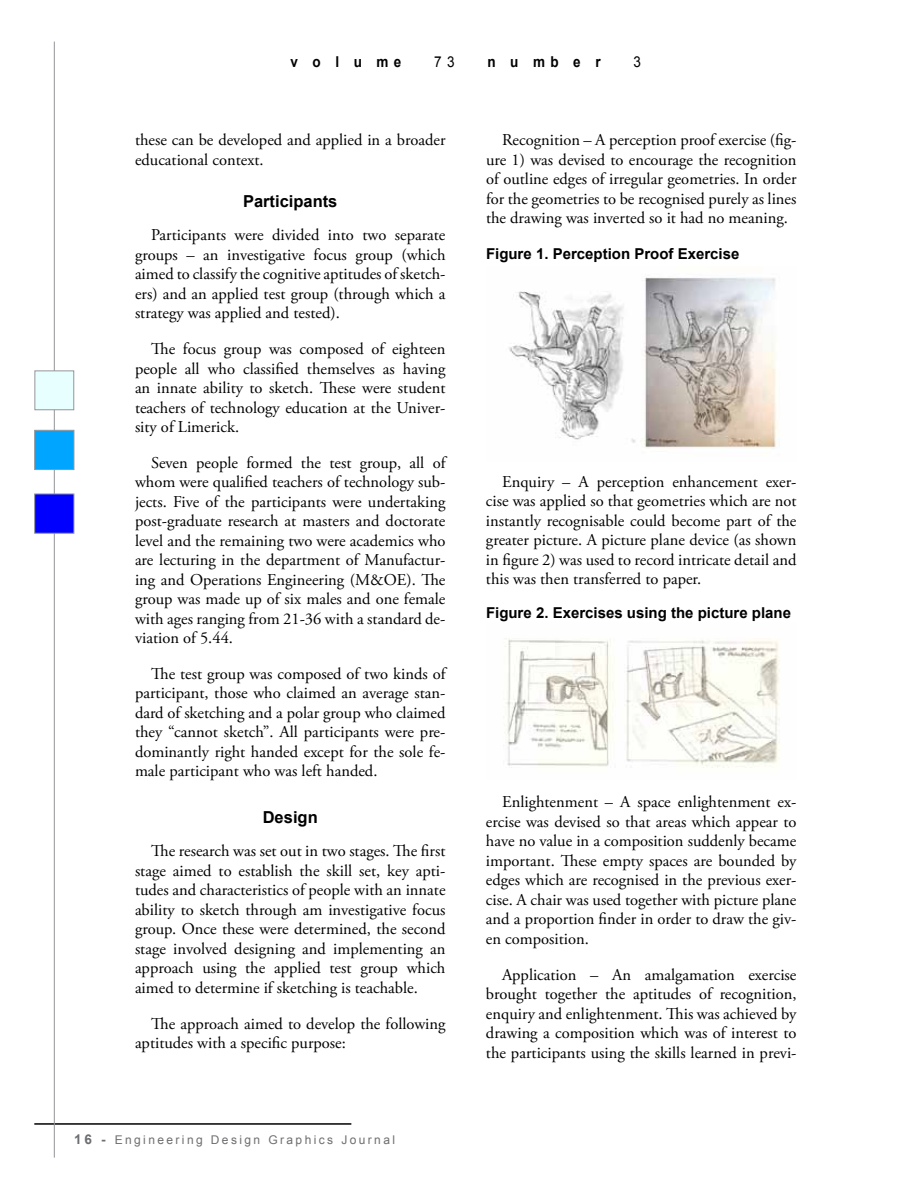
<style>
.page{position:relative;width:918px;height:1188px;background:#fff}
.page>*{position:absolute;margin:0;border:0;box-sizing:border-box;transform-origin:0 0}
.t1{font:16.5px/19.5px "Adobe Garamond Pro";color:#000;text-align:justify}
.t2{font:700 16.5px "Arial";color:#000}
.t3{font:700 15px "Arial";color:#000}
.t4{font:700 15px "Arial";color:#000;scale:.9 1}
.t5{font:15px "Arial";color:#000;scale:.9 1}
.t6{font:12px "Arial";letter-spacing:.2em;color:#6d6e71}
.s1{font-weight:700;font-size:13.5px}
</style>
<div class="page">
<hr style="left:34px;top:1123px;width:317px;height:2px;background:#000">
<hr style="left:54px;top:42px;width:1px;height:1116px;background:#939598">
<div style="left:34px;top:494px;width:40px;height:40px;background:#00f;border:1px solid #939598"></div>
<div style="left:34px;top:430px;width:40px;height:40px;background:#00a5ff;border:1px solid #939598"></div>
<div style="left:34px;top:370px;width:40px;height:40px;background:#e8ffff;border:1px solid #939598"></div>
<img style="left:509px;top:277px;width:269px;height:172px">
<img style="left:503px;top:638px;width:277px;height:130px">
<p class="t4" style="left:291px;top:54px;width:125px">volume</p>
<p class="t5" style="left:434px;top:54px;width:24px">7 3</p>
<p class="t4" style="left:488px;top:54px;width:127px">number</p>
<p class="t5" style="left:633px;top:54px;width:10px">3</p>
<p class="t1" style="left:135px;top:131px;width:312px">these can be developed and applied in a broader educational context.</p>
<p class="t2" style="left:243px;top:192px;width:96px">Participants</p>
<p class="t1" style="left:135px;top:226px;width:312px;text-indent:16px">Participants were divided into two separate groups – an investigative focus group (which aimed to classify the cognitive aptitudes of sketch&shy;ers) and an applied test group (through which a strategy was applied and tested).</p>
<p class="t1" style="left:135px;top:340px;width:312px;text-indent:16px">The focus group was composed of eighteen people all who classified themselves as having an innate ability to sketch. These were student teachers of technology education at the Univer&shy;sity of Limerick.</p>
<p class="t1" style="left:135px;top:453px;width:312px;text-indent:16px">Seven people formed the test group, all of whom were qualified teachers of technology sub&shy;jects. Five of the participants were undertaking post-graduate research at masters and doctorate level and the remaining two were academics who are lecturing in the department of Manufactur&shy;ing and Operations Engineering (M&amp;OE). The group was made up of six males and one female with ages ranging from 21-36 with a standard de&shy;viation of 5.44.</p>
<p class="t1" style="left:135px;top:665px;width:312px;text-indent:16px">The test group was composed of two kinds of participant, those who claimed an average stan&shy;dard of sketching and a polar group who claimed they “cannot sketch”. All participants were pre&shy;dominantly right handed except for the sole fe&shy;male participant who was left handed.</p>
<p class="t2" style="left:263px;top:808px;width:57px">Design</p>
<p class="t1" style="left:135px;top:842px;width:312px;text-indent:16px">The research was set out in two stages. The first stage aimed to establish the skill set, key apti&shy;tudes and characteristics of people with an innate ability to sketch through am investigative focus group. Once these were determined, the second stage involved designing and implementing an approach using the applied test group which aimed to determine if sketching is teachable.</p>
<p class="t1" style="left:135px;top:1014px;width:312px;text-indent:16px">The approach aimed to develop the following aptitudes with a specific purpose:</p>
<p class="t6" style="left:74px;top:1133px;width:322px"><span class="s1">16 -</span> E ngineering Design G raphics Journal</p>
<p class="t1" style="left:486px;top:131px;width:312px;text-indent:16px">Recognition – A perception proof exercise (fig&shy;ure 1) was devised to encourage the recognition of outline edges of irregular geometries. In order for the geometries to be recognised purely as lines the drawing was inverted so it had no meaning.</p>
<p class="t3" style="left:486px;top:245px;width:255px">Figure 1. Perception Proof Exercise</p>
<p class="t1" style="left:486px;top:472px;width:312px;text-indent:16px">Enquiry – A perception enhancement exer&shy;cise was applied so that geometries which are not instantly recognisable could become part of the greater picture. A picture plane device (as shown in figure 2) was used to record intricate detail and this was then transferred to paper.</p>
<p class="t3" style="left:486px;top:605px;width:307px">Figure 2. Exercises using the picture plane</p>
<p class="t1" style="left:486px;top:793px;width:312px;text-indent:16px">Enlightenment – A space enlightenment ex&shy;ercise was devised so that areas which appear to have no value in a composition suddenly became important. These empty spaces are bounded by edges which are recognised in the previous exer&shy;cise. A chair was used together with picture plane and a proportion finder in order to draw the giv&shy;en composition.</p>
<p class="t1" style="left:486px;top:965px;width:312px;text-indent:16px">Application – An amalgamation exercise brought together the aptitudes of recognition, enquiry and enlightenment. This was achieved by drawing a composition which was of interest to the participants using the skills learned in previ-</p>
</div>
